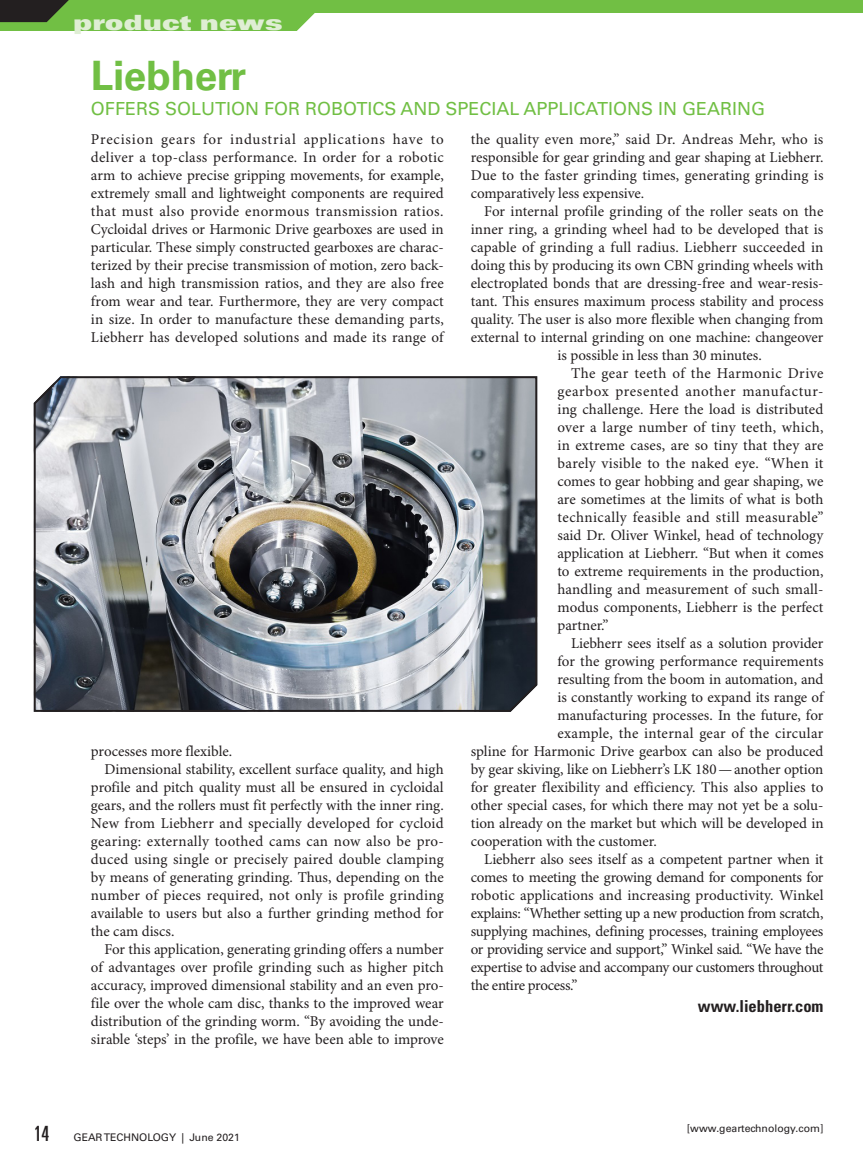
<style>
.page{position:relative;width:864px;height:1161px;background:#fff}
.page>*{position:absolute;margin:0;border:0;box-sizing:border-box;transform-origin:0 0}
.P_I_News_Header{font:700 40.5px "Univers LT Std";letter-spacing:-.01em;color:#71bf44}
.t1{font:21px "Univers LT Std X Black Ex";color:#dfeed4}
.P_I_News_Sub-header{font:18px "Univers LT Std";color:#71bf44}
.FMI_Weblink{font:700 condensed 16.5px "Univers LT Std";color:#231f20}
.Body_Text{font:15px/18px "Minion Pro";color:#231f20;text-align:justify}
.Body_Text_After_Head{font:15px/18px "Minion Pro";letter-spacing:.005em;color:#231f20;text-align:justify}
.Body_Text-2{font:15px "Minion Pro";letter-spacing:.02em;color:#231f20}
.t2{font:10.5px "Univers LT Std";color:#231f20}
.s1{font-stretch:ultra-condensed;font-size:21px}
</style>
<div class="page">
<svg style="left:33px;top:376px;width:505px;height:336px;background:#868b90"></svg>
<div style="left:0;top:0;width:344px;height:30px;background:#71bf44"></div>
<svg style="left:295px;top:14px;width:49px;height:17px"></svg>
<div style="left:310px;top:0;width:553px;height:14px;background:#71bf44"></div>
<svg style="left:0;top:0;width:69px;height:22px"></svg>
<h2 class="t1" style="left:73px;top:10px;width:211px">product news</h2>
<p class="P_I_News_Header" style="left:91px;top:52px;width:157px">Liebherr</p>
<p class="P_I_News_Sub-header" style="left:91px;top:98px;width:676px">OFFERS SOLUTION FOR ROBOTICS AND SPECIAL APPLICATIONS IN GEARING</p>
<p class="Body_Text_After_Head" style="left:91px;top:131px;width:354px">Precision gears for industrial applications have to deliver a top-class performance. In order for a robotic arm to achieve precise gripping movements, for example, extremely small and lightweight components are required that must also provide enormous transmission ratios.<br>Cycloidal drives or Harmonic Drive gearboxes are used in particular. These simply constructed gearboxes are charac&shy;terized by their precise transmission of motion, zero back&shy;lash and high transmission ratios, and they are also free from wear and tear. Furthermore, they are very compact in size. In order to manufacture these demanding parts, Liebherr has developed solutions and made its range of</p>
<p class="Body_Text" style="left:471px;top:131px;width:354px">the quality even more,” said Dr. Andreas Mehr, who is responsible for gear grinding and gear shaping at Liebherr.<br>Due to the faster grinding times, generating grinding is comparatively less expensive.</p>
<p class="Body_Text" style="left:484px;top:203px;width:341px">For internal profile grinding of the roller seats on the</p>
<p class="Body_Text" style="left:471px;top:221px;width:354px">inner ring, a grinding wheel had to be developed that is</p>
<p class="Body_Text" style="left:471px;top:239px;width:354px">capable of grinding a full radius. Liebherr succeeded in</p>
<p class="Body_Text" style="left:471px;top:257px;width:354px">doing this by producing its own CBN grinding wheels with</p>
<p class="Body_Text" style="left:471px;top:275px;width:354px">electroplated bonds that are dressing-free and wear-resis-</p>
<p class="Body_Text" style="left:471px;top:293px;width:354px">tant. This ensures maximum process stability and process</p>
<p class="Body_Text" style="left:471px;top:311px;width:354px">quality. The user is also more flexible when changing from</p>
<p class="Body_Text" style="left:471px;top:329px;width:354px">external to internal grinding on one machine: changeover</p>
<p class="Body_Text" style="left:558px;top:347px;width:206px">is possible in less than 30 minutes.</p>
<p class="Body_Text" style="left:558px;top:365px;width:268px;text-indent:14px">The gear teeth of the Harmonic Drive gearbox presented another manufactur&shy;ing challenge. Here the load is distributed over a large number of tiny teeth, which, in extreme cases, are so tiny that they are barely visible to the naked eye. “When it comes to gear hobbing and gear shaping, we are sometimes at the limits of what is both technically feasible and still measurable” said Dr. Oliver Winkel, head of technology application at Liebherr. “But when it comes to extreme requirements in the production, handling and measurement of such small&shy;modus components, Liebherr is the perfect partner.”</p>
<p class="Body_Text" style="left:571px;top:635px;width:254px">Liebherr sees itself as a solution provider</p>
<p class="Body_Text" style="left:558px;top:653px;width:268px">for the growing performance requirements</p>
<p class="Body_Text" style="left:558px;top:671px;width:267px">resulting from the boom in automation, and</p>
<p class="Body_Text" style="left:558px;top:689px;width:267px">is constantly working to expand its range of</p>
<p class="Body_Text" style="left:558px;top:707px;width:267px">manufacturing processes. In the future, for</p>
<p class="Body_Text-2" style="left:558px;top:724px;width:267px">example, the internal gear of the circular</p>
<p class="Body_Text" style="left:471px;top:743px;width:354px">spline for Harmonic Drive gearbox can also be produced</p>
<p class="Body_Text" style="left:471px;top:761px;width:354px">by gear skiving, like on Liebherr’s LK 180—another option</p>
<p class="Body_Text" style="left:471px;top:779px;width:354px">for greater flexibility and efficiency. This also applies to</p>
<p class="Body_Text" style="left:471px;top:797px;width:354px">other special cases, for which there may not yet be a solu-</p>
<p class="Body_Text" style="left:471px;top:815px;width:354px">tion already on the market but which will be developed in</p>
<p class="Body_Text" style="left:471px;top:833px;width:188px">cooperation with the customer.</p>
<p class="Body_Text" style="left:471px;top:851px;width:354px;text-indent:14px">Liebherr also sees itself as a competent partner when it comes to meeting the growing demand for components for robotic applications and increasing productivity. Winkel explains: “Whether setting up a new production from scratch, supplying machines, defining processes, training employees or providing service and support,” Winkel said. “We have the expertise to advise and accompany our customers throughout the entire process.”</p>
<p class="FMI_Weblink" style="left:698px;top:996px;width:127px">www.liebherr.com</p>
<p class="Body_Text_After_Head" style="left:91px;top:743px;width:143px">processes more flexible.</p>
<p class="Body_Text" style="left:91px;top:761px;width:354px;text-indent:14px">Dimensional stability, excellent surface quality, and high profile and pitch quality must all be ensured in cycloidal gears, and the rollers must fit perfectly with the inner ring.<br>New from Liebherr and specially developed for cycloid gearing: externally toothed cams can now also be pro&shy;duced using single or precisely paired double clamping by means of generating grinding. Thus, depending on the number of pieces required, not only is profile grinding available to users but also a further grinding method for the cam discs.</p>
<p class="Body_Text" style="left:91px;top:941px;width:354px;text-indent:14px">For this application, generating grinding offers a number of advantages over profile grinding such as higher pitch accuracy, improved dimensional stability and an even pro&shy;file over the whole cam disc, thanks to the improved wear distribution of the grinding worm. “By avoiding the unde&shy;sirable ‘steps’ in the profile, we have been able to improve</p>
<p class="t2" style="left:34px;top:1131px;width:208px"><span class="s1">14</span> GEAR TECHNOLOGY | June 2021</p>
<p class="t2" style="left:687px;top:1122px;width:138px">[www.geartechnology.com]</p>
</div>
